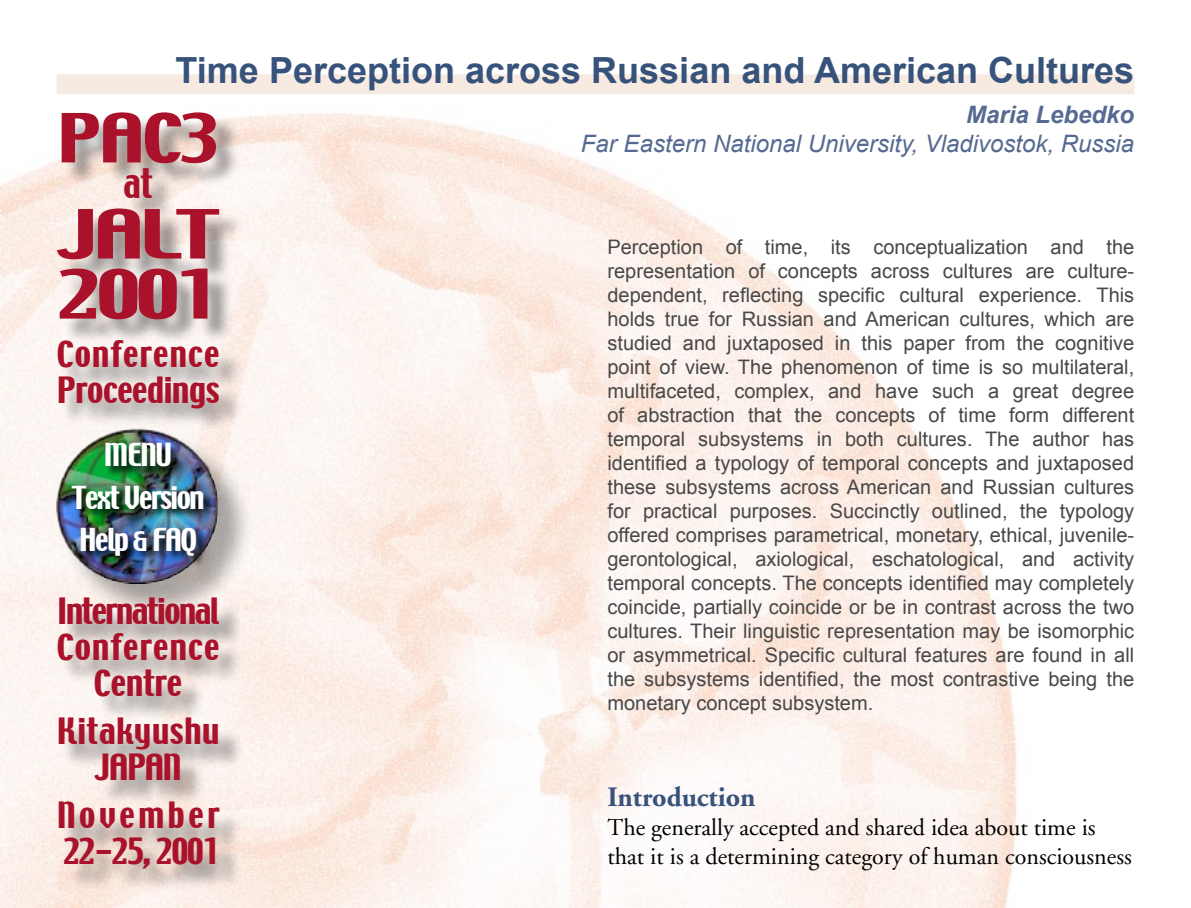
<style>
.page{position:relative;width:1191px;height:908px;background:#fff}
.page>*{position:absolute;margin:0;border:0;box-sizing:border-box;transform-origin:0 0}
.t1{font:60px "Techno";letter-spacing:-.06em;color:#a9122a;scale:1.5 1}
.t2{font:60px "Techno";letter-spacing:-.06em;color:#a9122a;scale:1.35 1}
.Article_Title{font:700 36px "Arial";color:#37527b}
.t3{font:36px "Techno";color:#a9122a}
.t4{font:32px "Techno";color:#a9122a;scale:1.08 1}
.t5{font:32px "Techno";letter-spacing:.035em;color:#a9122a;scale:1.08 1}
.t6{font:32px/36px "Techno";letter-spacing:.105em;color:#a9122a;scale:1.08 1}
.t7{font:32px "Techno";letter-spacing:-.045em;color:#a9122a;scale:1.08 1}
.t8{font:32px "Techno";letter-spacing:.02em;color:#a9122a;scale:1.08 1}
.t9{font:28px "Techno";letter-spacing:-.05em;color:#fff;scale:1.08 1}
.Subtitle{font:700 28px "Adobe Garamond";color:#37527b}
.Main_Text{font:24px/28.8px "Adobe Garamond";color:#000}
.Author_Affiliation{font:italic 24px "Arial";color:#566a91}
.Author_Affiliation-2{font:italic 700 24px "Arial";color:#566a91}
.Abstract__E{font:20px/24px "Arial";color:#484848;text-align:justify}
.s1{font-size:24px}
</style>
<div class="page">
<img style="left:0;top:113px;width:1017px;height:794px">
<div style="left:57px;top:74px;width:1077px;height:20px;background:#f6eae1"></div>
<div style="left:59px;top:114px;width:187px;height:320px;background:#000;opacity:.4"></div>
<div style="left:59px;top:429px;width:199px;height:192px;background:#000;opacity:.4"></div>
<img style="left:57px;top:427px;width:162px;height:156px">
<div style="left:60px;top:599px;width:185px;height:294px;background:#000;opacity:.4"></div>
<img style="left:71px;top:441px;width:145px;height:126px">
<p class="Article_Title" style="left:176px;top:50px;width:960px">Time Perception across Russian and American Cultures</p>
<p class="Author_Affiliation-2" style="left:966px;top:101px;width:170px">Maria Lebedko</p>
<p class="t2" style="left:57px;top:97px;width:122px">PAC3</p>
<p class="Author_Affiliation" style="left:581px;top:130px;width:555px">Far Eastern National University, Vladivostok, Russia</p>
<p class="t3" style="left:123px;top:159px;width:31px">at</p>
<p class="t1" style="left:57px;top:193px;width:110px">JALT</p>
<p class="t1" style="left:57px;top:253px;width:110px">2001</p>
<p class="t5" style="left:57px;top:332px;width:152px">Conference</p>
<p class="t4" style="left:57px;top:368px;width:152px">Proceedings</p>
<p class="t9" style="left:104px;top:436px;width:65px">MENU</p>
<p class="t9" style="left:72px;top:478px;width:124px">Text Version</p>
<p class="t9" style="left:79px;top:520px;width:111px">Help <span class="s1">&amp;</span> FAQ</p>
<p class="t7" style="left:57px;top:589px;width:152px">International</p>
<p class="t5" style="left:57px;top:625px;width:152px">Conference</p>
<p class="t4" style="left:94px;top:661px;width:83px">Centre</p>
<p class="t8" style="left:57px;top:709px;width:152px">Kitakyushu</p>
<p class="t4" style="left:95px;top:745px;width:82px">JAPAN</p>
<p class="t6" style="left:57px;top:798px;width:152px">November<br>22-25, 2001</p>
<p class="Abstract__E" style="left:607px;top:234px;width:528px">Perception of time, its conceptualization and the representation of concepts across cultures are culture&shy;dependent, reflecting specific cultural experience. This holds true for Russian and American cultures, which are studied and juxtaposed in this paper from the cognitive point of view. The phenomenon of time is so multilateral, multifaceted, complex, and have such a great degree of abstraction that the concepts of time form different temporal subsystems in both cultures. The author has identified a typology of temporal concepts and juxtaposed these subsystems across American and Russian cultures for practical purposes. Succinctly outlined, the typology offered comprises parametrical, monetary, ethical, juvenile&shy;gerontological, axiological, eschatological, and activity temporal concepts. The concepts identified may completely coincide, partially coincide or be in contrast across the two cultures. Their linguistic representation may be isomorphic or asymmetrical. Specific cultural features are found in all the subsystems identified, the most contrastive being the monetary concept subsystem.</p>
<p class="Subtitle" style="left:607px;top:781px;width:149px">Introduction</p>
<p class="Main_Text" style="left:607px;top:813px;width:526px">The generally accepted and shared idea about time is that it is a determining category of human consciousness</p>
</div>
